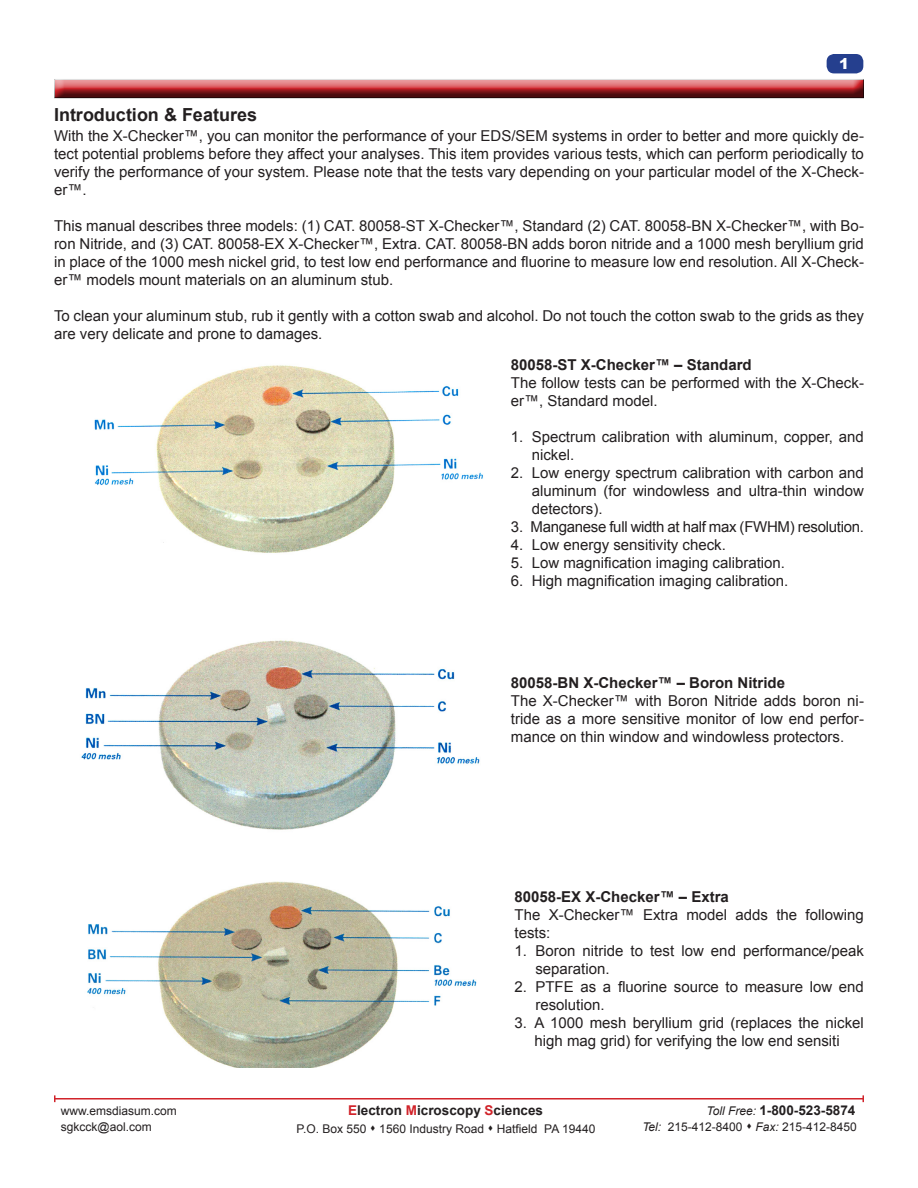
<style>
.page{position:relative;width:918px;height:1188px;background:#fff}
.page>*{position:absolute;margin:0;border:0;box-sizing:border-box;transform-origin:0 0}
.t1{font:700 18px "Arial";color:#231f20}
.t2{font:15px/18px "Arial";color:#231f20}
.t3{font:700 15px "Arial";color:#231f20}
.t4{font:15px "Arial";letter-spacing:-.02em;color:#231f20}
.t5{font:900 15px "Arial";color:#fff}
.t6{font:700 13.5px "Arial";color:#231f20}
.t7{font:12px "Arial";color:#231f20}
.s1{color:#d1232a}
.s2{font-weight:400;font-style:italic;font-size:12px}
.s3{font-style:italic}
</style>
<div class="page">
<div style="left:827px;top:54px;width:36px;height:19px;background:#253f8e;border-radius:8px"></div>
<hr style="left:55px;top:1098px;width:808px;height:2px;background:#d1232a">
<svg style="left:54px;top:1095px;width:2px;height:7px"></svg>
<svg style="left:862px;top:1095px;width:2px;height:7px"></svg>
<div style="left:53px;top:79px;width:811px;height:20px;background:#231f20;opacity:.75"></div>
<img style="left:94px;top:365px;width:389px;height:188px">
<img style="left:81px;top:640px;width:399px;height:190px">
<img style="left:87px;top:881px;width:390px;height:187px">
<p class="t5" style="left:839px;top:53px;width:12px">1</p>
<p class="t1" style="left:54px;top:102px;width:205px">Introduction &amp; Features</p>
<p class="t2" style="left:54px;top:127px;width:811px;text-align:justify">With the X-Checker™, you can monitor the performance of your EDS/SEM systems in order to better and more quickly de&shy;tect potential problems before they affect your analyses. This item provides various tests, which can perform periodically to verify the performance of your system. Please note that the tests vary depending on your particular model of the X-Check&shy;er™.</p>
<p class="t2" style="left:54px;top:217px;width:811px;text-align:justify">This manual describes three models: (1) CAT. 80058-ST X-Checker™, Standard (2) CAT. 80058-BN X-Checker™, with Bo&shy;ron Nitride, and (3) CAT. 80058-EX X-Checker™, Extra. CAT. 80058-BN adds boron nitride and a 1000 mesh beryllium grid in place of the 1000 mesh nickel grid, to test low end performance and fluorine to measure low end resolution. All X-Check&shy;er™ models mount materials on an aluminum stub.</p>
<p class="t2" style="left:54px;top:307px;width:812px">To clean your aluminum stub, rub it gently with a cotton swab and alcohol. Do not touch the cotton swab to the grids as they are very delicate and prone to damages.</p>
<p class="t3" style="left:511px;top:354px;width:242px">80058-ST X-Checker™ – Standard</p>
<p class="t2" style="left:511px;top:373px;width:355px">The follow tests can be performed with the X-Check&shy;er™, Standard model.</p>
<p class="t2" style="left:532px;top:427px;width:334px;text-indent:-21px">1. Spectrum calibration with aluminum, copper, and nickel.</p>
<p class="t2" style="left:532px;top:463px;width:334px;text-align:justify;text-indent:-21px">2. Low energy spectrum calibration with carbon and aluminum (for windowless and ultra-thin window detectors).</p>
<p class="t4" style="left:511px;top:516px;width:355px">3. Manganese full width at half max (FWHM) resolution.</p>
<p class="t2" style="left:511px;top:535px;width:217px">4. Low energy sensitivity check.</p>
<p class="t2" style="left:511px;top:553px;width:276px">5. Low magnification imaging calibration.</p>
<p class="t2" style="left:511px;top:571px;width:279px">6. High magnification imaging calibration.</p>
<p class="t3" style="left:511px;top:673px;width:276px">80058-BN X-Checker™ – Boron Nitride</p>
<p class="t2" style="left:511px;top:692px;width:355px;text-align:justify">The X-Checker™ with Boron Nitride adds boron ni&shy;tride as a more sensitive monitor of low end perfor&shy;mance on thin window and windowless protectors.</p>
<p class="t7" style="left:61px;top:1103px;width:117px">www.emsdiasum.com</p>
<p class="t3" style="left:515px;top:887px;width:216px">80058-EX X-Checker™ – Extra</p>
<p class="t2" style="left:515px;top:906px;width:351px">The X-Checker™ Extra model adds the following tests:</p>
<p class="t2" style="left:535px;top:942px;width:330px;text-indent:-21px">1. Boron nitride to test low end performance/peak separation.</p>
<p class="t2" style="left:535px;top:978px;width:330px;text-indent:-21px">2. PTFE as a fluorine source to measure low end resolution.</p>
<p class="t2" style="left:515px;top:1014px;width:351px;text-align:center">3. A 1000 mesh beryllium grid (replaces the nickel high mag grid) for verifying the low end sensiti</p>
<p class="t6" style="left:348px;top:1101px;width:197px"><span class="s1">E</span>lectron <span class="s1">M</span>icroscopy <span class="s1">S</span>ciences</p>
<p class="t6" style="left:706px;top:1101px;width:150px"><span class="s2">Toll Free:</span> 1-800-523-5874</p>
<p class="t7" style="left:61px;top:1119px;width:92px">sgkcck@aol.com</p>
<p class="t7" style="left:642px;top:1119px;width:216px"><span class="s3">Tel:</span> 215-412-8400 ▲ <span class="s3">Fax:</span> 215-412-8450</p>
<p class="t7" style="left:297px;top:1120px;width:300px">P.O. Box 550 ▲ 1560 Industry Road ▲ Hatfield PA 19440</p>
</div>
